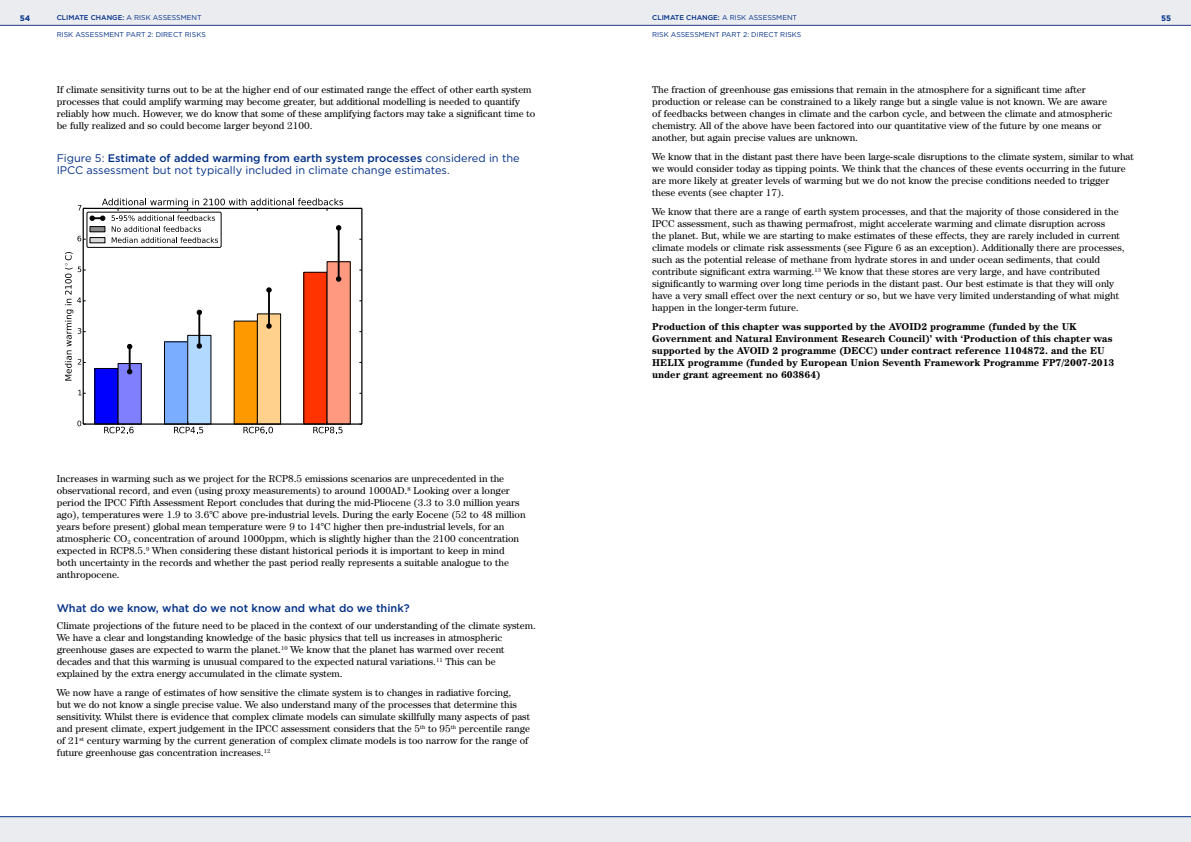
<style>
.page{position:relative;width:1191px;height:842px;background:#fff}
.page>*{position:absolute;margin:0;border:0;box-sizing:border-box;transform-origin:0 0}
.t1{font:11px/12px "Gotham HTF";color:#002f87}
.t2{font:500 11px "Gotham HTF";color:#002f87}
.t3{font:10px/12px "Century IT Cby BT";color:#000}
.t4{font:700 10px/12px "Century IT Cby BT";color:#000}
.t5{font:700 8px "Gotham HTF";color:#002f87}
.t6{font:7px "Gotham HTF";color:#002f87}
.s1{font-weight:500}
</style>
<div class="page">
<div style="left:0;top:0;width:1191px;height:25px;background:#ebecf0"></div>
<div style="left:0;top:817px;width:1191px;height:25px;background:#ebecf0"></div>
<hr style="left:0;top:25px;width:1191px;height:1px;background:#283583">
<hr style="left:0;top:816px;width:1191px;height:1px;background:#002f87">
<div style="left:95px;top:368px;width:23px;height:56px;background:#00f"></div>
<div style="left:118px;top:364px;width:23px;height:60px;background:#8080ff"></div>
<div style="left:118px;top:363px;width:24px;height:61px;border:1px solid #000"></div>
<div style="left:164px;top:342px;width:24px;height:82px;background:#7aadff"></div>
<div style="left:164px;top:341px;width:24px;height:83px;border:1px solid #000"></div>
<div style="left:188px;top:335px;width:23px;height:89px;background:#b2d9ff"></div>
<div style="left:187px;top:335px;width:24px;height:89px;border:1px solid #000"></div>
<div style="left:234px;top:321px;width:23px;height:103px;background:#f90"></div>
<div style="left:257px;top:314px;width:24px;height:110px;background:#ffd18c"></div>
<div style="left:257px;top:314px;width:24px;height:110px;border:1px solid #000"></div>
<div style="left:304px;top:272px;width:23px;height:152px;background:#f30"></div>
<div style="left:327px;top:262px;width:23px;height:162px;background:#ff9980"></div>
<hr style="left:129px;top:347px;width:2px;height:25px;background:#000">
<svg style="left:127px;top:369px;width:5px;height:5px"></svg>
<svg style="left:127px;top:344px;width:5px;height:5px"></svg>
<hr style="left:198px;top:312px;width:2px;height:34px;background:#000">
<svg style="left:197px;top:343px;width:5px;height:5px"></svg>
<svg style="left:197px;top:310px;width:5px;height:5px"></svg>
<hr style="left:268px;top:290px;width:2px;height:36px;background:#000">
<svg style="left:266px;top:324px;width:5px;height:4px"></svg>
<svg style="left:266px;top:288px;width:5px;height:4px"></svg>
<hr style="left:338px;top:228px;width:1px;height:51px;background:#000">
<svg style="left:336px;top:277px;width:5px;height:5px"></svg>
<svg style="left:104px;top:422px;width:30px;height:11px"></svg>
<svg style="left:174px;top:422px;width:29px;height:11px"></svg>
<svg style="left:243px;top:422px;width:30px;height:11px"></svg>
<svg style="left:313px;top:422px;width:29px;height:11px"></svg>
<svg style="left:77px;top:421px;width:6px;height:5px"></svg>
<svg style="left:78px;top:390px;width:8px;height:5px"></svg>
<svg style="left:65px;top:252px;width:21px;height:129px"></svg>
<hr style="left:83px;top:208px;width:279px;height:1px;background:#000">
<hr style="left:361px;top:208px;width:1px;height:216px;background:#000">
<hr style="left:83px;top:423px;width:279px;height:2px;background:#000">
<hr style="left:83px;top:208px;width:1px;height:216px;background:#000">
<div style="left:87px;top:212px;width:134px;height:36px;border:1px solid #000"></div>
<svg style="left:77px;top:198px;width:266px;height:45px"></svg>
<p class="t5" style="left:20px;top:13px;width:12px">54</p>
<p class="t6" style="left:652px;top:14px;width:146px"><span class="s1">CLIMATE CHANGE:</span> A RISK ASSESSMENT</p>
<p class="t5" style="left:1161px;top:13px;width:12px">55</p>
<p class="t6" style="left:652px;top:31px;width:151px">RISK ASSESSMENT PART 2: DIRECT RISKS</p>
<p class="t6" style="left:57px;top:14px;width:146px"><span class="s1">CLIMATE CHANGE:</span> A RISK ASSESSMENT</p>
<p class="t6" style="left:57px;top:31px;width:151px">RISK ASSESSMENT PART 2: DIRECT RISKS</p>
<p class="t3" style="left:57px;top:83px;width:480px">If climate sensitivity turns out to be at the higher end of our estimated range the effect of other earth system processes that could amplify warming may become greater, but additional modelling is needed to quantify reliably how much. However, we do know that some of these amplifying factors may take a significant time to be fully realized and so could become larger beyond 2100.</p>
<p class="t1" style="left:57px;top:152px;width:464px">Figure 5: <span class="s1">Estimate of added warming from earth system processes</span> considered in the<br>IPCC assessment but not typically included in climate change estimates.</p>
<p class="t3" style="left:57px;top:473px;width:470px">Increases in warming such as we project for the RCP8.5 emissions scenarios are unprecedented in the observational record, and even (using proxy measurements) to around 1000AD.<sup>8</sup> Looking over a longer period the IPCC Fifth Assessment Report concludes that during the mid-Pliocene (3.3 to 3.0 million years ago), temperatures were 1.9 to 3.6°C above pre-industrial levels. During the early Eocene (52 to 48 million years before present) global mean temperature were 9 to 14°C higher then pre-industrial levels, for an atmospheric CO<sub>2</sub> concentration of around 1000ppm, which is slightly higher than the 2100 concentration expected in RCP8.5.<sup>9</sup> When considering these distant historical periods it is important to keep in mind both uncertainty in the records and whether the past period really represents a suitable analogue to the anthropocene.</p>
<p class="t2" style="left:57px;top:601px;width:354px">What do we know, what do we not know and what do we think?</p>
<p class="t3" style="left:57px;top:620px;width:481px">Climate projections of the future need to be placed in the context of our understanding of the climate system.<br>We have a clear and longstanding knowledge of the basic physics that tell us increases in atmospheric greenhouse gases are expected to warm the planet.<sup>10</sup> We know that the planet has warmed over recent decades and that this warming is unusual compared to the expected natural variations.<sup>11</sup> This can be explained by the extra energy accumulated in the climate system.</p>
<p class="t3" style="left:57px;top:687px;width:475px">We now have a range of estimates of how sensitive the climate system is to changes in radiative forcing,<br>but we do not know a single precise value. We also understand many of the processes that determine this sensitivity. Whilst there is evidence that complex climate models can simulate skillfully many aspects of past and present climate, expert judgement in the IPCC assessment considers that the 5<sup>th</sup> to 95<sup>th</sup> percentile range of 21<sup>st</sup> century warming by the current generation of complex climate models is too narrow for the range of future greenhouse gas concentration increases.<sup>12</sup></p>
<p class="t3" style="left:652px;top:83px;width:462px">The fraction of greenhouse gas emissions that remain in the atmosphere for a significant time after production or release can be constrained to a likely range but a single value is not known. We are aware of feedbacks between changes in climate and the carbon cycle, and between the climate and atmospheric chemistry. All of the above have been factored into our quantitative view of the future by one means or another, but again precise values are unknown.</p>
<p class="t3" style="left:652px;top:150px;width:483px">We know that in the distant past there have been large-scale disruptions to the climate system, similar to what we would consider today as tipping points. We think that the chances of these events occurring in the future are more likely at greater levels of warming but we do not know the precise conditions needed to trigger these events (see chapter 17).</p>
<p class="t3" style="left:652px;top:205px;width:474px">We know that there are a range of earth system processes, and that the majority of those considered in the IPCC assessment, such as thawing permafrost, might accelerate warming and climate disruption across<br>the planet. But, while we are starting to make estimates of these effects, they are rarely included in current climate models or climate risk assessments (see Figure 6 as an exception). Additionally there are processes, such as the potential release of methane from hydrate stores in and under ocean sediments, that could contribute significant extra warming.<sup>13</sup> We know that these stores are very large, and have contributed significantly to warming over long time periods in the distant past. Our best estimate is that they will only have a very small effect over the next century or so, but we have very limited understanding of what might happen in the longer-term future.</p>
<p class="t4" style="left:652px;top:320px;width:464px">Production of this chapter was supported by the AVOID2 programme (funded by the UK Government and Natural Environment Research Council)’ with ‘Production of this chapter was supported by the AVOID 2 programme (DECC) under contract reference 1104872. and the EU HELIX programme (funded by European Union Seventh Framework Programme FP7/2007-2013 under grant agreement no 603864)</p>
</div>
